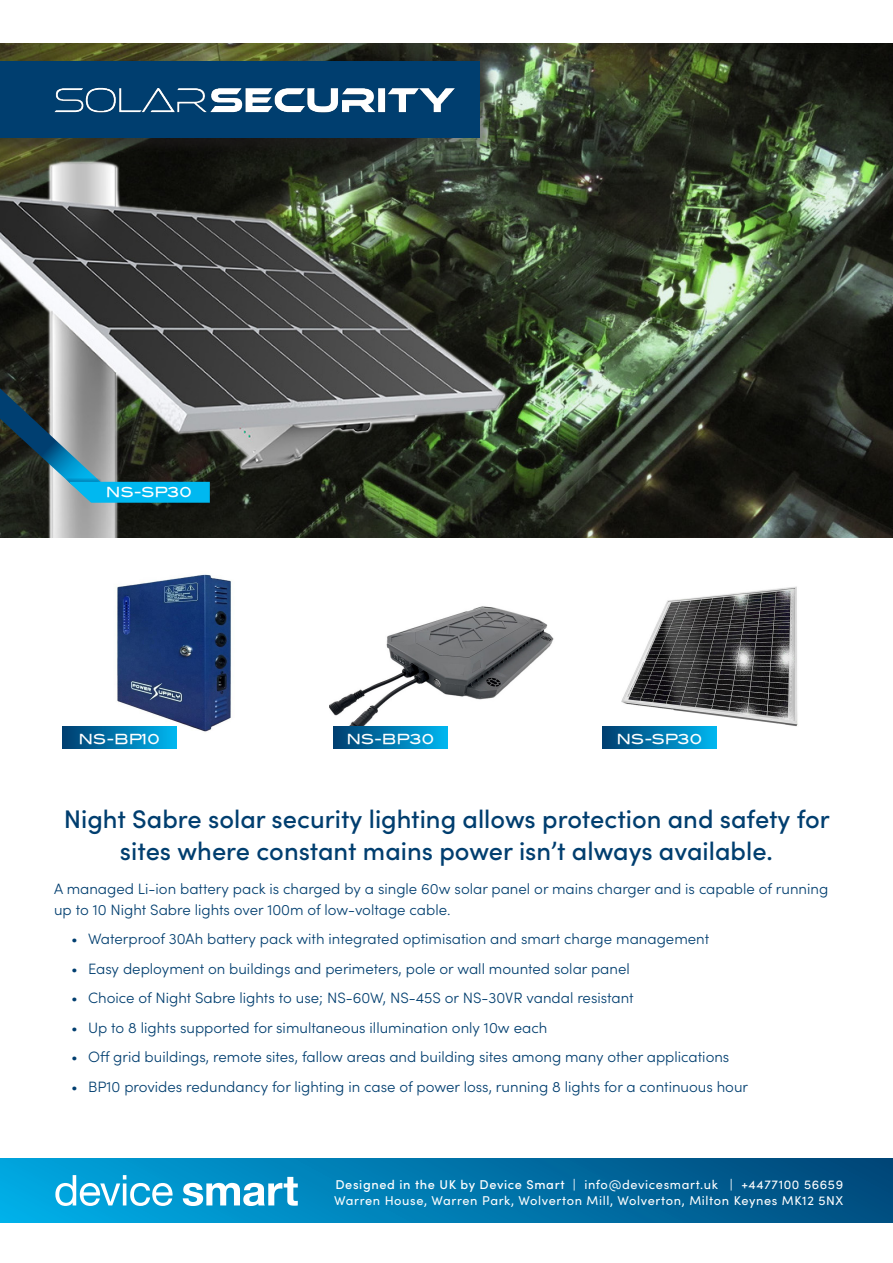
<style>
.page{position:relative;width:893px;height:1263px;background:#fff}
.page>*{position:absolute;margin:0;border:0;box-sizing:border-box;transform-origin:0 0}
.t1{font:500 25.5px/31.5px "Sofia Pro";color:#003e6f;text-align:center}
.t2{font:300 15px/21px "Sofia Pro";color:#003e6f}
.t3{font:13.8px "Blair Md ITCTT Medium";color:#fff}
.t4{font:12.75px "Sofia Pro";letter-spacing:.05em;color:#fff}
.s1{font-weight:500}
</style>
<div class="page">
<img style="left:516px;top:43px;width:377px;height:495px">
<div style="left:0;top:1159px;width:893px;height:63px;background:linear-gradient(to right,#00aae3,#00497b)"></div>
<svg style="left:55px;top:1175px;width:118px;height:31px"></svg>
<svg style="left:183px;top:1177px;width:115px;height:29px"></svg>
<img style="left:0;top:43px;width:516px;height:495px">
<div style="left:0;top:62px;width:496px;height:93px;background:#231f20;opacity:.5"></div>
<div style="left:0;top:62px;width:479px;height:76px;background:#003e6f"></div>
<img style="left:54px;top:87px;width:401px;height:26px">
<img style="left:329px;top:606px;width:225px;height:121px">
<img style="left:614px;top:586px;width:184px;height:141px">
<img style="left:72px;top:574px;width:159px;height:163px">
<svg style="left:0;top:388px;width:210px;height:115px;background:#496970"></svg>
<div style="left:602px;top:727px;width:115px;height:21px;background:linear-gradient(to right,#003c6e,#00b6f0)"></div>
<div style="left:333px;top:727px;width:115px;height:21px;background:linear-gradient(to right,#003c6e,#00b6f0)"></div>
<div style="left:62px;top:727px;width:114px;height:21px;background:linear-gradient(to right,#003d6e,#00b4ee)"></div>
<p class="t3" style="left:106px;top:484px;width:88px">NS-SP30</p>
<p class="t3" style="left:78px;top:731px;width:83px">NS-BP10</p>
<p class="t3" style="left:346px;top:730px;width:90px">NS-BP30</p>
<p class="t3" style="left:616px;top:730px;width:87px">NS-SP30</p>
<p class="t1" style="left:64px;top:802px;width:767px">Night Sabre solar security lighting allows protection and safety for sites where constant mains power isn’t always available.</p>
<p class="t2" style="left:54px;top:877px;width:776px">A managed Li-ion battery pack is charged by a single 60w solar panel or mains charger and is capable of running up to 10 Night Sabre lights over 100m of low-voltage cable.</p>
<p class="t2" style="left:71px;top:927px;width:640px">• Waterproof 30Ah battery pack with integrated optimisation and smart charge management</p>
<p class="t2" style="left:71px;top:957px;width:560px">• Easy deployment on buildings and perimeters, pole or wall mounted solar panel</p>
<p class="t2" style="left:71px;top:986px;width:564px">• Choice of Night Sabre lights to use; NS-60W, NS-45S or NS-30VR vandal resistant</p>
<p class="t2" style="left:71px;top:1016px;width:478px">• Up to 8 lights supported for simultaneous illumination only 10w each</p>
<p class="t2" style="left:71px;top:1045px;width:660px">• Off grid buildings, remote sites, fallow areas and building sites among many other applications</p>
<p class="t2" style="left:71px;top:1075px;width:679px">• BP10 provides redundancy for lighting in case of power loss, running 8 lights for a continuous hour</p>
<p class="t4" style="left:335px;top:1175px;width:509px"><span class="s1">Designed in the UK by Device Smart</span> | info@devicesmart.uk | +4477100 56659</p>
<p class="t4" style="left:334px;top:1191px;width:511px">Warren House, Warren Park, Wolverton Mill, Wolverton, Milton Keynes MK12 5NX</p>
</div>
